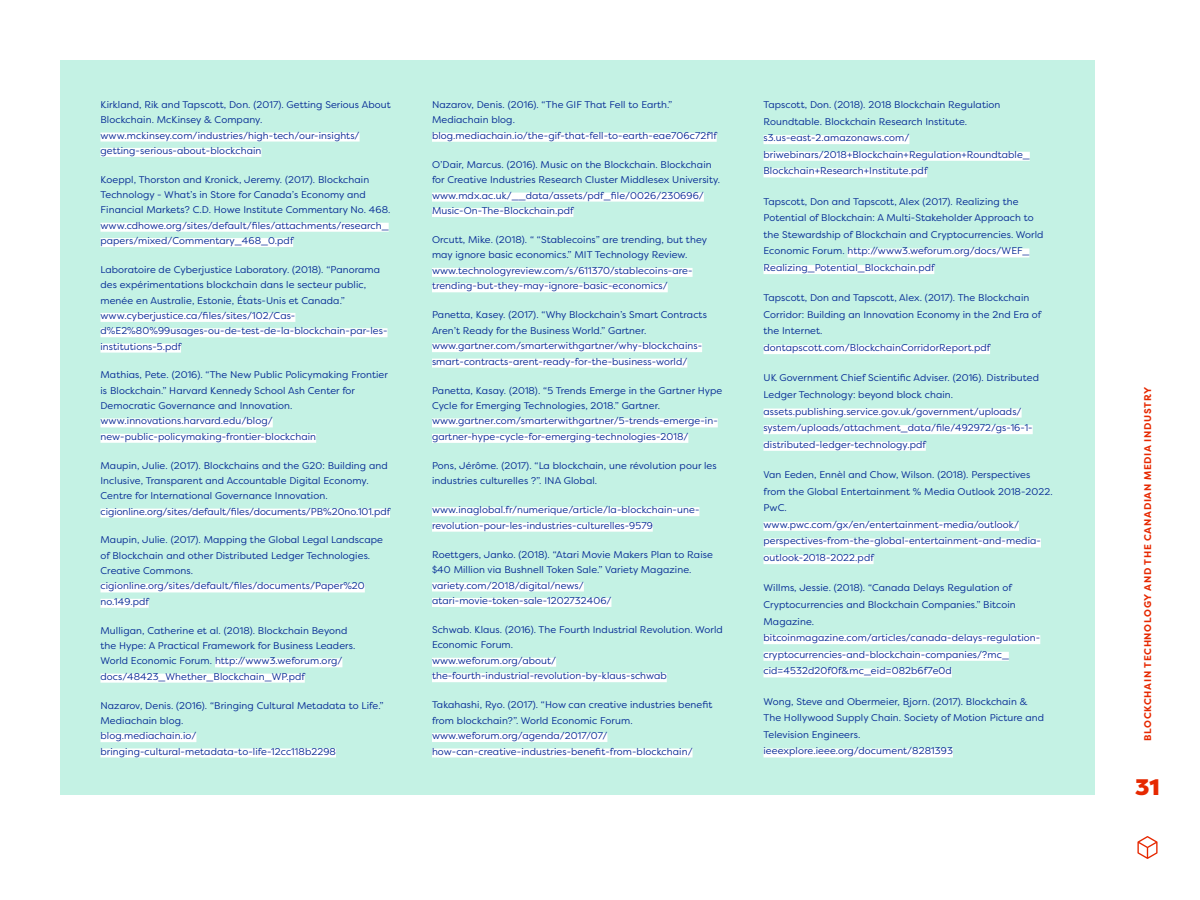
<style>
.page{position:relative;width:1200px;height:900px;background:#fff}
.page>*{position:absolute;margin:0;border:0;box-sizing:border-box;transform-origin:0 0}
.t1{font:900 22.5px "Filson Pro";color:#e62800}
.t2{font:9.75px/15.3px "Filson Pro";letter-spacing:.01em;color:#002593}
.t3{font:700 9.75px "Filson Pro";letter-spacing:.07em;color:#e62800}
</style>
<div class="page">
<div style="left:60px;top:60px;width:1035px;height:735px;background:#c4f2e4"></div>
<svg style="left:1137px;top:836px;width:21px;height:23px"></svg>
<div style="left:100px;top:133px;width:260px;height:9px;background:#fff"></div>
<div style="left:100px;top:148px;width:161px;height:9px;background:#fff"></div>
<div style="left:100px;top:223px;width:289px;height:9px;background:#fff"></div>
<div style="left:100px;top:238px;width:193px;height:9px;background:#fff"></div>
<div style="left:100px;top:313px;width:195px;height:9px;background:#fff"></div>
<div style="left:100px;top:328px;width:288px;height:9px;background:#fff"></div>
<div style="left:100px;top:344px;width:81px;height:9px;background:#fff"></div>
<div style="left:100px;top:418px;width:173px;height:9px;background:#fff"></div>
<div style="left:100px;top:434px;width:216px;height:9px;background:#fff"></div>
<div style="left:100px;top:509px;width:290px;height:9px;background:#fff"></div>
<div style="left:100px;top:583px;width:265px;height:9px;background:#fff"></div>
<div style="left:100px;top:599px;width:49px;height:9px;background:#fff"></div>
<div style="left:215px;top:658px;width:127px;height:9px;background:#fff"></div>
<div style="left:100px;top:674px;width:205px;height:9px;background:#fff"></div>
<div style="left:100px;top:733px;width:96px;height:9px;background:#fff"></div>
<div style="left:100px;top:748px;width:236px;height:10px;background:#fff"></div>
<div style="left:432px;top:133px;width:285px;height:9px;background:#fff"></div>
<div style="left:432px;top:193px;width:272px;height:9px;background:#fff"></div>
<div style="left:432px;top:208px;width:141px;height:9px;background:#fff"></div>
<div style="left:432px;top:268px;width:261px;height:9px;background:#fff"></div>
<div style="left:432px;top:283px;width:236px;height:9px;background:#fff"></div>
<div style="left:432px;top:343px;width:270px;height:9px;background:#fff"></div>
<div style="left:432px;top:359px;width:255px;height:9px;background:#fff"></div>
<div style="left:432px;top:418px;width:286px;height:9px;background:#fff"></div>
<div style="left:432px;top:434px;width:256px;height:9px;background:#fff"></div>
<div style="left:432px;top:507px;width:267px;height:9px;background:#fff"></div>
<div style="left:432px;top:523px;width:221px;height:9px;background:#fff"></div>
<div style="left:432px;top:582px;width:152px;height:9px;background:#fff"></div>
<div style="left:432px;top:598px;width:179px;height:9px;background:#fff"></div>
<div style="left:432px;top:658px;width:124px;height:9px;background:#fff"></div>
<div style="left:432px;top:673px;width:235px;height:9px;background:#fff"></div>
<div style="left:432px;top:733px;width:175px;height:9px;background:#fff"></div>
<div style="left:432px;top:748px;width:261px;height:10px;background:#fff"></div>
<div style="left:764px;top:135px;width:145px;height:9px;background:#fff"></div>
<div style="left:764px;top:152px;width:266px;height:9px;background:#fff"></div>
<div style="left:764px;top:168px;width:163px;height:9px;background:#fff"></div>
<div style="left:848px;top:248px;width:181px;height:9px;background:#fff"></div>
<div style="left:764px;top:265px;width:170px;height:9px;background:#fff"></div>
<div style="left:764px;top:345px;width:226px;height:9px;background:#fff"></div>
<div style="left:764px;top:409px;width:258px;height:9px;background:#fff"></div>
<div style="left:764px;top:425px;width:269px;height:9px;background:#fff"></div>
<div style="left:764px;top:442px;width:162px;height:9px;background:#fff"></div>
<div style="left:764px;top:522px;width:255px;height:9px;background:#fff"></div>
<div style="left:764px;top:539px;width:277px;height:9px;background:#fff"></div>
<div style="left:764px;top:555px;width:110px;height:9px;background:#fff"></div>
<div style="left:764px;top:635px;width:276px;height:9px;background:#fff"></div>
<div style="left:764px;top:652px;width:245px;height:9px;background:#fff"></div>
<div style="left:764px;top:668px;width:188px;height:9px;background:#fff"></div>
<div style="left:764px;top:748px;width:189px;height:10px;background:#fff"></div>
<p class="t2" style="left:100px;top:97px;width:292px">Kirkland, Rik and Tapscott, Don. (2017). Getting Serious About Blockchain. McKinsey &amp; Company. www.mckinsey.com/industries/high-tech/our-insights/ getting-serious-about-blockchain</p>
<p class="t2" style="left:100px;top:171px;width:291px">Koeppl, Thorston and Kronick, Jeremy. (2017). Blockchain Technology - What’s in Store for Canada’s Economy and Financial Markets? C.D. Howe Institute Commentary No. 468. www.cdhowe.org/sites/default/files/attachments/research_ papers/mixed/Commentary_468_0.pdf</p>
<p class="t2" style="left:100px;top:262px;width:289px">Laboratoire de Cyberjustice Laboratory. (2018). “Panorama des expérimentations blockchain dans le secteur public, menée en Australie, Estonie, États-Unis et Canada.” www.cyberjustice.ca/files/sites/102/Cas&shy;d%E2%80%99usages-ou-de-test-de-la-blockchain-par-les&shy;institutions-5.pdf</p>
<p class="t2" style="left:100px;top:367px;width:289px">Mathias, Pete. (2016). “The New Public Policymaking Frontier is Blockchain.” Harvard Kennedy School Ash Center for Democratic Governance and Innovation. www.innovations.harvard.edu/blog/ new-public-policymaking-frontier-blockchain</p>
<p class="t2" style="left:100px;top:457px;width:291px">Maupin, Julie. (2017). Blockchains and the G20: Building and Inclusive, Transparent and Accountable Digital Economy.<br>Centre for International Governance Innovation. cigionline.org/sites/default/files/documents/PB%20no.101.pdf</p>
<p class="t2" style="left:100px;top:532px;width:284px">Maupin, Julie. (2017). Mapping the Global Legal Landscape of Blockchain and other Distributed Ledger Technologies.<br>Creative Commons. cigionline.org/sites/default/files/documents/Paper%20 no.149.pdf</p>
<p class="t2" style="left:100px;top:622px;width:256px">Mulligan, Catherine et al. (2018). Blockchain Beyond the Hype: A Practical Framework for Business Leaders.<br>World Economic Forum. http://www3.weforum.org/ docs/48423_Whether_Blockchain_WP.pdf</p>
<p class="t2" style="left:100px;top:697px;width:285px">Nazarov, Denis. (2016). “Bringing Cultural Metadata to Life.” Mediachain blog.<br>blog.mediachain.io/ bringing-cultural-metadata-to-life-12cc118b2298</p>
<p class="t2" style="left:432px;top:96px;width:287px">Nazarov, Denis. (2016). “The GIF That Fell to Earth.”<br>Mediachain blog. blog.mediachain.io/the-gif-that-fell-to-earth-eae706c72f1f</p>
<p class="t2" style="left:432px;top:156px;width:290px">O’Dair, Marcus. (2016). Music on the Blockchain. Blockchain for Creative Industries Research Cluster Middlesex University. www.mdx.ac.uk/__data/assets/pdf_file/0026/230696/ Music-On-The-Blockchain.pdf</p>
<p class="t2" style="left:432px;top:232px;width:277px">Orcutt, Mike. (2018). “ “Stablecoins” are trending, but they may ignore basic economics.” MIT Technology Review. www.technologyreview.com/s/611370/stablecoins-are&shy;trending-but-they-may-ignore-basic-economics/</p>
<p class="t2" style="left:432px;top:307px;width:276px">Panetta, Kasey. (2017). “Why Blockchain’s Smart Contracts Aren’t Ready for the Business World.” Gartner. www.gartner.com/smarterwithgartner/why-blockchains&shy;smart-contracts-arent-ready-for-the-business-world/</p>
<p class="t2" style="left:432px;top:382px;width:292px">Panetta, Kasay. (2018). “5 Trends Emerge in the Gartner Hype Cycle for Emerging Technologies, 2018.” Gartner. www.gartner.com/smarterwithgartner/5-trends-emerge-in&shy;gartner-hype-cycle-for-emerging-technologies-2018/</p>
<p class="t2" style="left:432px;top:457px;width:286px">Pons, Jérôme. (2017). “La blockchain, une révolution pour les industries culturelles ?”. INA Global.</p>
<p class="t2" style="left:432px;top:502px;width:269px">www.inaglobal.fr/numerique/article/la-blockchain-une&shy;revolution-pour-les-industries-culturelles-9579</p>
<p class="t2" style="left:432px;top:546px;width:282px">Roettgers, Janko. (2018). “Atari Movie Makers Plan to Raise $40 Million via Bushnell Token Sale.” Variety Magazine. variety.com/2018/digital/news/ atari-movie-token-sale-1202732406/</p>
<p class="t2" style="left:432px;top:622px;width:292px">Schwab. Klaus. (2016). The Fourth Industrial Revolution. World Economic Forum.<br>www.weforum.org/about/ the-fourth-industrial-revolution-by-klaus-schwab</p>
<p class="t2" style="left:432px;top:697px;width:282px">Takahashi, Ryo. (2017). “How can creative industries benefit from blockchain?”. World Economic Forum. www.weforum.org/agenda/2017/07/ how-can-creative-industries-benefit-from-blockchain/</p>
<p class="t2" style="left:764px;top:96px;width:268px;line-height:16.6px">Tapscott, Don. (2018). 2018 Blockchain Regulation Roundtable. Blockchain Research Institute. s3.us-east-2.amazonaws.com/ briwebinars/2018+Blockchain+Regulation+Roundtable_ Blockchain+Research+Institute.pdf</p>
<p class="t2" style="left:764px;top:193px;width:282px;line-height:16.6px">Tapscott, Don and Tapscott, Alex (2017). Realizing the Potential of Blockchain: A Multi-Stakeholder Approach to the Stewardship of Blockchain and Cryptocurrencies. World Economic Forum. http://www3.weforum.org/docs/WEF_ Realizing_Potential_Blockchain.pdf</p>
<p class="t2" style="left:764px;top:289px;width:279px;line-height:16.6px">Tapscott, Don and Tapscott, Alex. (2017). The Blockchain Corridor: Building an Innovation Economy in the 2nd Era of the Internet. dontapscott.com/BlockchainCorridorReport.pdf</p>
<p class="t2" style="left:764px;top:369px;width:277px;line-height:16.6px">UK Government Chief Scientific Adviser. (2016). Distributed Ledger Technology: beyond block chain. assets.publishing.service.gov.uk/government/uploads/ system/uploads/attachment_data/file/492972/gs-16-1- distributed-ledger-technology.pdf</p>
<p class="t2" style="left:764px;top:466px;width:291px;line-height:16.6px">Van Eeden, Ennèl and Chow, Wilson. (2018). Perspectives from the Global Entertainment % Media Outlook 2018-2022.<br>PwC.<br>www.pwc.com/gx/en/entertainment-media/outlook/ perspectives-from-the-global-entertainment-and-media&shy;outlook-2018-2022.pdf</p>
<p class="t2" style="left:764px;top:579px;width:278px;line-height:16.6px">Willms, Jessie. (2018). “Canada Delays Regulation of Cryptocurrencies and Blockchain Companies.” Bitcoin Magazine. bitcoinmagazine.com/articles/canada-delays-regulation&shy;cryptocurrencies-and-blockchain-companies/?mc_ cid=4532d20f0f&amp;mc_eid=082b6f7e0d</p>
<p class="t2" style="left:764px;top:693px;width:282px;line-height:16.6px">Wong, Steve and Obermeier, Bjorn. (2017). Blockchain &amp; The Hollywood Supply Chain. Society of Motion Picture and Television Engineers. ieeexplore.ieee.org/document/8281393</p>
<p class="t3" style="left:1142px;top:741px;width:355px;rotate:-90deg">BLOCKCHAIN TECHNOLOGY AND THE CANADIAN MEDIA INDUSTRY</p>
<h1 class="t1" style="left:1135px;top:773px;width:26px">31</h1>
</div>
